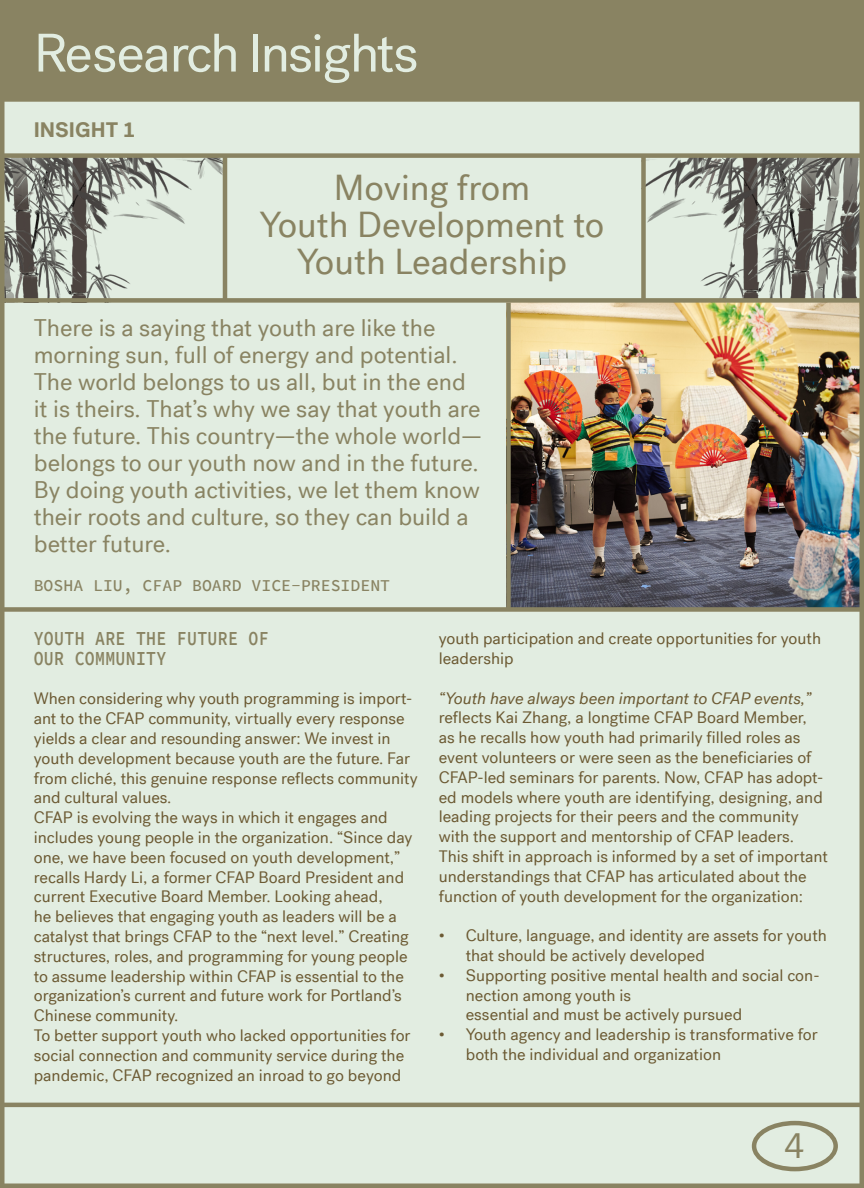
<style>
.page{position:relative;width:864px;height:1188px;background:#e2ede1}
.page>*{position:absolute;margin:0;border:0;box-sizing:border-box;transform-origin:0 0}
.t1{font:54px "Post Grotesk";letter-spacing:-.03em;color:#e2ede1}
.t2{font:36px/37.2px "Post Grotesk";color:#898362;text-align:center}
.t3{font:24px/27px "Post Grotesk";color:#898362}
.t4{font:700 21px "Post Grotesk";color:#898362}
.t5{font:600 19.8px/19.8px "Source Code Pro";letter-spacing:.02em;color:#898362;scale:.83 1}
.t6{font:16.5px/19.8px "Post Grotesk";color:#6c5a33}
.t7{font:italic 16.5px "Post Grotesk";color:#6c5a33}
.t8{font:500 16.5px "Source Code Pro";color:#898362}
</style>
<div class="page">
<div style="left:0;top:0;width:864px;height:97px;background:#898362"></div>
<img style="left:646px;top:158px;width:214px;height:140px">
<img style="left:4px;top:158px;width:219px;height:140px">
<img style="left:511px;top:303px;width:349px;height:304px">
<hr style="left:0;top:1184px;width:864px;height:4px;background:#898362">
<hr style="left:0;top:0;width:4px;height:1188px;background:#898362">
<hr style="left:860px;top:0;width:4px;height:1188px;background:#898362">
<div style="left:752px;top:1121px;width:86px;height:50px;border:4px solid #898362;border-radius:50%"></div>
<div style="left:0;top:97px;width:864px;height:5px;background:#898362"></div>
<div style="left:0;top:153px;width:864px;height:5px;background:#898362"></div>
<div style="left:0;top:298px;width:864px;height:5px;background:#898362"></div>
<hr style="left:223px;top:156px;width:4px;height:144px;background:#898362">
<div style="left:641px;top:156px;width:5px;height:144px;background:#898362"></div>
<div style="left:0;top:607px;width:864px;height:5px;background:#898362"></div>
<div style="left:506px;top:303px;width:5px;height:306px;background:#898362"></div>
<hr style="left:0;top:1103px;width:864px;height:4px;background:#898362">
<h1 class="t1" style="left:34px;top:21px;width:386px">Research Insights</h1>
<p class="t4" style="left:34px;top:116px;width:103px">INSIGHT 1</p>
<h2 class="t2" style="left:260px;top:169px;width:346px">Moving from<br>Youth Development to<br>Youth Leadership</h2>
<p class="t3" style="left:34px;top:314px;width:450px">There is a saying that youth are like the morning sun, full of energy and potential.<br>The world belongs to us all, but in the end it is theirs. That’s why we say that youth are the future. This country—the whole world— belongs to our youth now and in the future.<br>By doing youth activities, we let them know their roots and culture, so they can build a better future.</p>
<p class="t8" style="left:34px;top:573px;width:358px">BOSHA LIU, CFAP BOARD VICE-PRESIDENT</p>
<p class="t5" style="left:34px;top:629px;width:285px">YOUTH ARE THE FUTURE OF<br>OUR COMMUNITY</p>
<p class="t6" style="left:34px;top:689px;width:386px">When considering why youth programming is import&shy;ant to the CFAP community, virtually every response yields a clear and resounding answer: We invest in youth development because youth are the future. Far from cliché, this genuine response reflects community and cultural values.<br>CFAP is evolving the ways in which it engages and includes young people in the organization. “Since day one, we have been focused on youth development,” recalls Hardy Li, a former CFAP Board President and current Executive Board Member. Looking ahead,<br>he believes that engaging youth as leaders will be a catalyst that brings CFAP to the “next level.” Creating structures, roles, and programming for young people to assume leadership within CFAP is essential to the organization’s current and future work for Portland’s Chinese community.<br>To better support youth who lacked opportunities for social connection and community service during the pandemic, CFAP recognized an inroad to go beyond</p>
<p class="t6" style="left:439px;top:629px;width:384px">youth participation and create opportunities for youth leadership</p>
<p class="t7" style="left:439px;top:688px;width:374px">“Youth have always been important to CFAP events,”</p>
<p class="t6" style="left:439px;top:708px;width:391px">reflects Kai Zhang, a longtime CFAP Board Member,<br>as he recalls how youth had primarily filled roles as event volunteers or were seen as the beneficiaries of CFAP-led seminars for parents. Now, CFAP has adopt&shy;ed models where youth are identifying, designing, and leading projects for their peers and the community with the support and mentorship of CFAP leaders.<br>This shift in approach is informed by a set of important understandings that CFAP has articulated about the function of youth development for the organization:</p>
<p class="t6" style="left:466px;top:926px;width:363px;text-indent:-27px">• Culture, language, and identity are assets for youth that should be actively developed</p>
<p class="t6" style="left:466px;top:965px;width:355px;text-indent:-27px">• Supporting positive mental health and social con&shy;nection among youth is<br>essential and must be actively pursued</p>
<p class="t6" style="left:466px;top:1025px;width:353px;text-indent:-27px">• Youth agency and leadership is transformative for both the individual and organization</p>
<h2 class="t2" style="left:783px;top:1127px;width:23px">4</h2>
</div>
